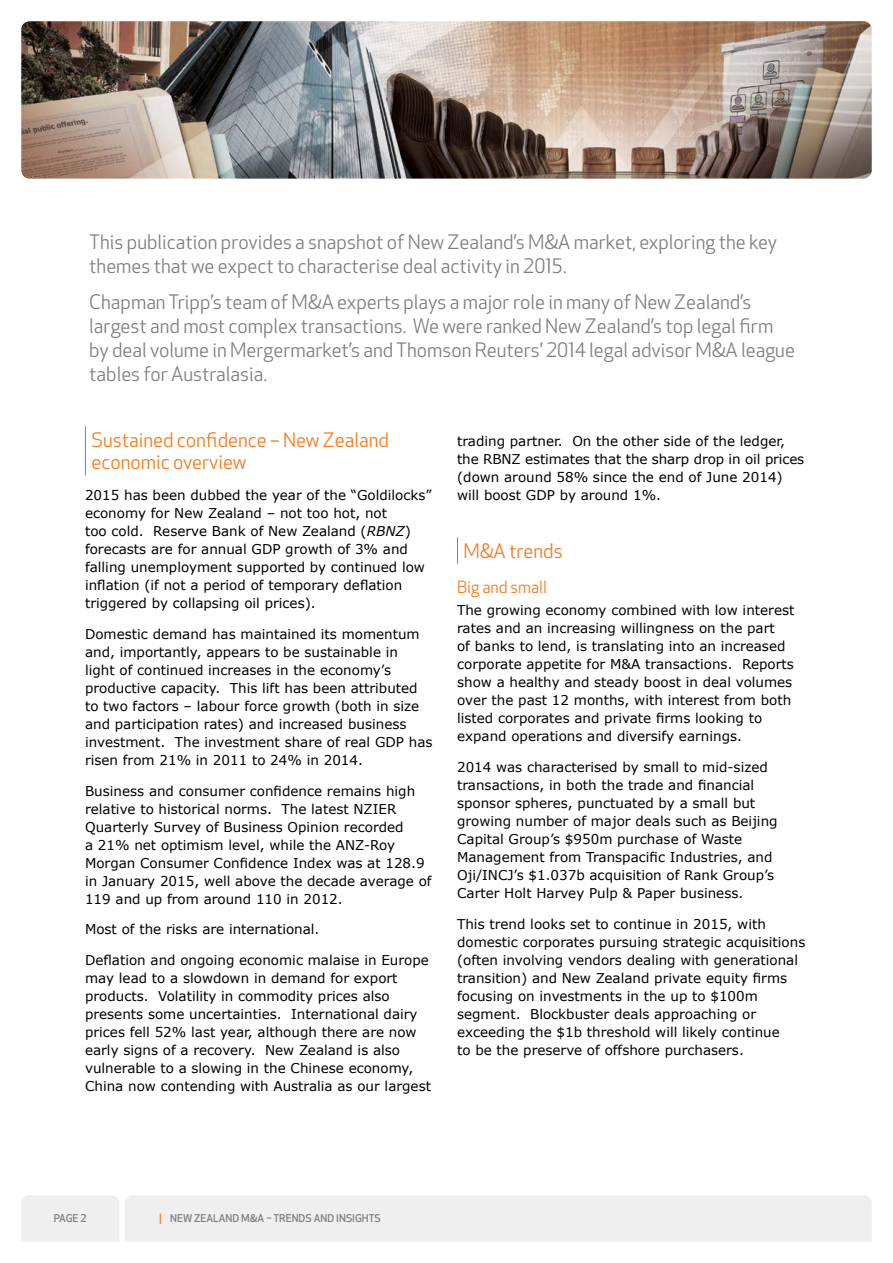
<style>
.page{position:relative;width:893px;height:1263px;background:#fff}
.page>*{position:absolute;margin:0;border:0;box-sizing:border-box;transform-origin:0 0}
.t1{font:19.5px/24px "Apex New";color:#7e8083}
.t2{font:19.5px/22.5px "Apex New";color:#f47b20}
.t3{font:16.5px "Apex New";color:#f47b20}
.t4{font:13.5px/18px "Verdana";color:#000}
.t5{font:500 10.5px "Apex New";color:#7e8083}
.s1{font-style:italic}
.s2{color:#f47b20}
</style>
<div class="page">
<div style="left:125px;top:1195px;width:747px;height:47px;background:#efeff0"></div>
<div style="left:21px;top:1195px;width:98px;height:47px;background:#efeff0"></div>
<img style="left:21px;top:21px;width:851px;height:158px">
<hr style="left:85px;top:426px;width:1px;height:49px;background:#7e8083">
<svg style="left:457px;top:537px;width:1px;height:27px"></svg>
<h1 class="t1" style="left:89px;top:229px;width:689px">This publication provides a snapshot of New Zealand’s M&amp;A market, exploring the key themes that we expect to characterise deal activity in 2015.</h1>
<p class="t1" style="left:89px;top:290px;width:707px">Chapman Tripp’s team of M&amp;A experts plays a major role in many of New Zealand’s largest and most complex transactions. We were ranked New Zealand’s top legal firm by deal volume in Mergermarket’s and Thomson Reuters’ 2014 legal advisor M&amp;A league tables for Australasia.</p>
<h1 class="t2" style="left:91px;top:429px;width:299px">Sustained confidence – New Zealand economic overview</h1>
<p class="t4" style="left:85px;top:486px;width:348px">2015 has been dubbed the year of the “Goldilocks” economy for New Zealand – not too hot, not<br>too cold. Reserve Bank of New Zealand (<span class="s1">RBNZ</span>) forecasts are for annual GDP growth of 3% and falling unemployment supported by continued low inflation (if not a period of temporary deflation triggered by collapsing oil prices).</p>
<p class="t4" style="left:85px;top:625px;width:349px">Domestic demand has maintained its momentum and, importantly, appears to be sustainable in<br>light of continued increases in the economy’s productive capacity. This lift has been attributed to two factors – labour force growth (both in size and participation rates) and increased business investment. The investment share of real GDP has risen from 21% in 2011 to 24% in 2014.</p>
<p class="t4" style="left:85px;top:782px;width:348px">Business and consumer confidence remains high relative to historical norms. The latest NZIER Quarterly Survey of Business Opinion recorded<br>a 21% net optimism level, while the ANZ-Roy Morgan Consumer Confidence Index was at 128.9 in January 2015, well above the decade average of 119 and up from around 110 in 2012.</p>
<p class="t4" style="left:85px;top:920px;width:236px">Most of the risks are international.</p>
<p class="t4" style="left:85px;top:951px;width:347px">Deflation and ongoing economic malaise in Europe may lead to a slowdown in demand for export products. Volatility in commodity prices also presents some uncertainties. International dairy prices fell 52% last year, although there are now early signs of a recovery. New Zealand is also vulnerable to a slowing in the Chinese economy, China now contending with Australia as our largest</p>
<p class="t4" style="left:457px;top:432px;width:349px">trading partner. On the other side of the ledger, the RBNZ estimates that the sharp drop in oil prices (down around 58% since the end of June 2014) will boost GDP by around 1%.</p>
<h1 class="t2" style="left:463px;top:539px;width:101px">M&amp;A trends</h1>
<p class="t3" style="left:457px;top:576px;width:92px">Big and small</p>
<p class="t4" style="left:457px;top:601px;width:339px">The growing economy combined with low interest rates and an increasing willingness on the part<br>of banks to lend, is translating into an increased corporate appetite for M&amp;A transactions. Reports show a healthy and steady boost in deal volumes over the past 12 months, with interest from both listed corporates and private firms looking to expand operations and diversify earnings.</p>
<p class="t4" style="left:457px;top:758px;width:322px">2014 was characterised by small to mid-sized transactions, in both the trade and financial sponsor spheres, punctuated by a small but growing number of major deals such as Beijing Capital Group’s $950m purchase of Waste Management from Transpacific Industries, and Oji/INCJ’s $1.037b acquisition of Rank Group’s Carter Holt Harvey Pulp &amp; Paper business.</p>
<p class="t4" style="left:457px;top:914px;width:350px">This trend looks set to continue in 2015, with domestic corporates pursuing strategic acquisitions (often involving vendors dealing with generational transition) and New Zealand private equity firms focusing on investments in the up to $100m segment. Blockbuster deals approaching or exceeding the $1b threshold will likely continue<br>to be the preserve of offshore purchasers.</p>
<p class="t5" style="left:54px;top:1211px;width:34px">PAGE 2</p>
<p class="t5" style="left:159px;top:1211px;width:223px"><span class="s2">|</span> NEW ZEALAND M&amp;A – TRENDS AND INSIGHTS</p>
</div>
